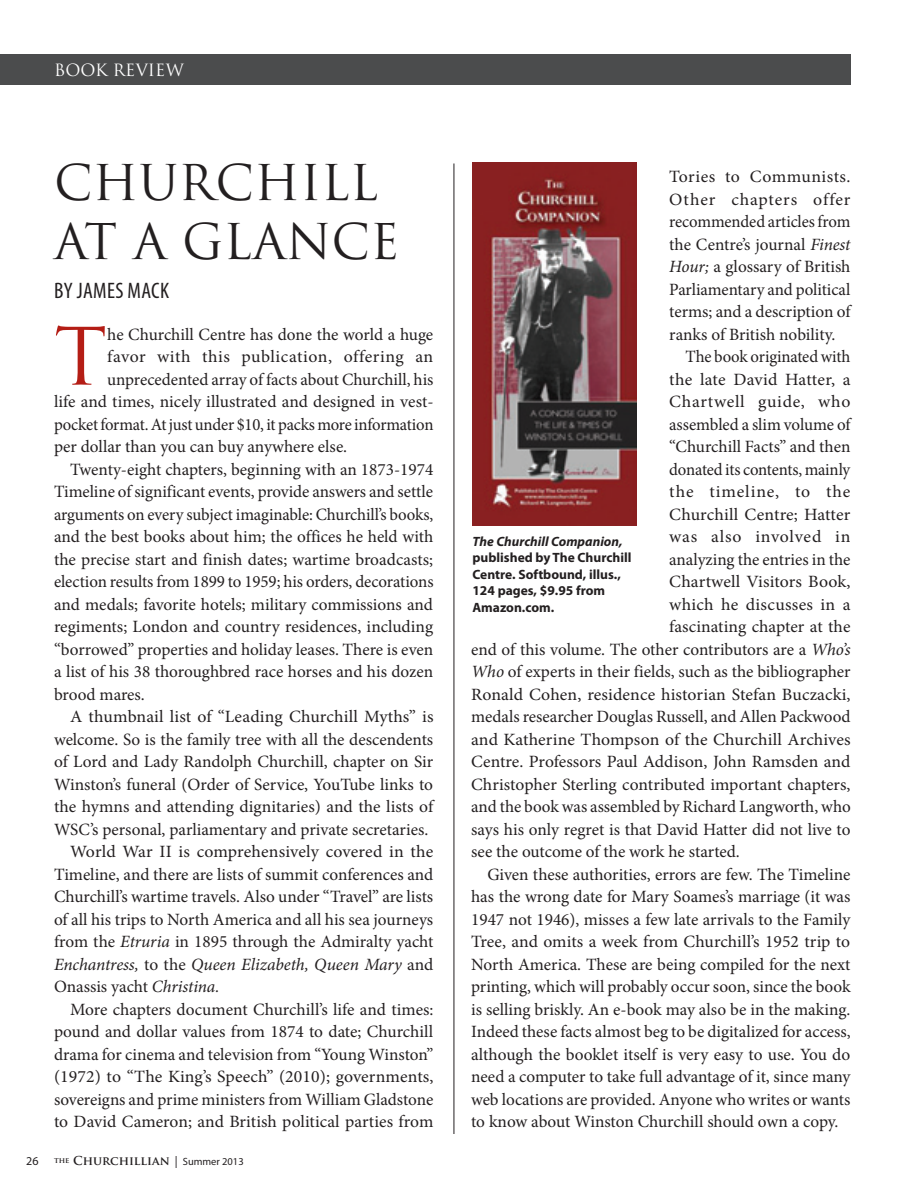
<style>
.page{position:relative;width:918px;height:1188px;background:#fff}
.page>*{position:absolute;margin:0;border:0;box-sizing:border-box;transform-origin:0 0}
.t1{font:76.95px "Trajan";color:#b41d15}
.t2{font:48px/58.5px "Trajan";color:#231f20}
.t3{font:condensed 22.5px "Myriad Pro";letter-spacing:.015em;color:#231f20}
.t4{font:17.25px "Minion Pro";color:#231f20}
.t5{font:italic 17.25px "Minion Pro";letter-spacing:-.005em;color:#231f20}
.t6{font:17.25px "Minion Pro";letter-spacing:.05em;color:#231f20}
.t7{font:17.25px "Minion Pro";letter-spacing:.04em;color:#231f20}
.t8{font:17.25px "Minion Pro";letter-spacing:.03em;color:#231f20}
.t9{font:17.25px "Minion Pro";letter-spacing:.025em;color:#231f20}
.t10{font:16.5px "Trajan Pro";color:#fff}
.t11{font:700 13.5px/16.5px "Myriad Pro";color:#231f20}
.t12{font:italic 700 13.5px "Myriad Pro";color:#231f20}
.t13{font:700 12px "Trajan Pro";color:#231f20}
.t14{font:12px "Myriad Pro";color:#231f20}
.s1{font-style:italic}
.s2{font-style:normal}
.s3{font-family:"Myriad Pro";font-weight:400}
.s4{font-family:"Myriad Pro";font-weight:400;font-size:10.5px}
</style>
<div class="page">
<hr style="left:454px;top:164px;width:1px;height:970px;background:#231f20">
<img style="left:473px;top:163px;width:163px;height:363px">
<div style="left:0;top:54px;width:850px;height:31px;background:#4b4c4d"></div>
<p class="t10" style="left:54px;top:59px;width:131px">BOOK REVIEW</p>
<h2 class="t2" style="left:54px;top:154px;width:347px">CHURCHILL<br>AT A GLANCE</h2>
<h3 class="t3" style="left:54px;top:277px;width:116px">BY JAMES MACK</h3>
<h1 class="t1" style="left:54px;top:310px;width:55px">T</h1>
<p class="t4" style="left:107px;top:322px;width:328px">he Churchill Centre has done the world a huge</p>
<p class="t8" style="left:107px;top:345px;width:328px">favor with this publication, offering an</p>
<p class="t4" style="left:107px;top:367px;width:328px">unprecedented array of facts about Churchill, his</p>
<p class="t4" style="left:54px;top:390px;width:381px">life and times, nicely illustrated and designed in vest-</p>
<p class="t4" style="left:54px;top:412px;width:381px">pocket format. At just under $10, it packs more information</p>
<p class="t4" style="left:54px;top:435px;width:295px">per dollar than you can buy anywhere else.</p>
<p class="t4" style="left:70px;top:457px;width:365px">Twenty-eight chapters, beginning with an 1873-1974</p>
<p class="t4" style="left:54px;top:480px;width:380px">Timeline of significant events, provide answers and settle</p>
<p class="t4" style="left:54px;top:502px;width:381px">arguments on every subject imaginable: Churchill’s books,</p>
<p class="t4" style="left:54px;top:525px;width:381px">and the best books about him; the offices he held with</p>
<p class="t4" style="left:54px;top:547px;width:381px">the precise start and finish dates; wartime broadcasts;</p>
<p class="t4" style="left:54px;top:570px;width:381px">election results from 1899 to 1959; his orders, decorations</p>
<p class="t4" style="left:54px;top:592px;width:380px">and medals; favorite hotels; military commissions and</p>
<p class="t4" style="left:54px;top:615px;width:381px">regiments; London and country residences, including</p>
<p class="t4" style="left:54px;top:637px;width:381px">“borrowed” properties and holiday leases. There is even</p>
<p class="t4" style="left:54px;top:660px;width:381px">a list of his 38 thoroughbred race horses and his dozen</p>
<p class="t4" style="left:54px;top:682px;width:92px">brood mares.</p>
<p class="t4" style="left:70px;top:705px;width:365px">A thumbnail list of “Leading Churchill Myths” is</p>
<p class="t4" style="left:54px;top:727px;width:381px">welcome. So is the family tree with all the descendents</p>
<p class="t4" style="left:54px;top:750px;width:381px">of Lord and Lady Randolph Churchill, chapter on Sir</p>
<p class="t4" style="left:54px;top:772px;width:381px">Winston’s funeral (Order of Service, YouTube links to</p>
<p class="t4" style="left:54px;top:795px;width:381px">the hymns and attending dignitaries) and the lists of</p>
<p class="t4" style="left:54px;top:817px;width:376px">WSC’s personal, parliamentary and private secretaries.</p>
<p class="t4" style="left:70px;top:840px;width:365px">World War II is comprehensively covered in the</p>
<p class="t4" style="left:54px;top:862px;width:381px">Timeline, and there are lists of summit conferences and</p>
<p class="t4" style="left:54px;top:885px;width:381px">Churchill’s wartime travels. Also under “Travel” are lists</p>
<p class="t4" style="left:54px;top:907px;width:381px">of all his trips to North America and all his sea journeys</p>
<p class="t4" style="left:54px;top:930px;width:381px">from the <span class="s1">Etruria</span> in 1895 through the Admiralty yacht</p>
<p class="t5" style="left:54px;top:952px;width:381px">Enchantress, <span class="s2">to the</span> Queen Elizabeth, Queen Mary <span class="s2">and</span></p>
<p class="t4" style="left:54px;top:975px;width:167px">Onassis yacht <span class="s1">Christina.</span></p>
<p class="t4" style="left:70px;top:997px;width:365px">More chapters document Churchill’s life and times:</p>
<p class="t4" style="left:54px;top:1020px;width:381px">pound and dollar values from 1874 to date; Churchill</p>
<p class="t4" style="left:54px;top:1042px;width:381px">drama for cinema and television from “Young Winston”</p>
<p class="t4" style="left:54px;top:1065px;width:381px">(1972) to “The King’s Speech” (2010); governments,</p>
<p class="t4" style="left:54px;top:1087px;width:381px">sovereigns and prime ministers from William Gladstone</p>
<p class="t4" style="left:54px;top:1110px;width:381px">to David Cameron; and British political parties from</p>
<p class="t14" style="left:26px;top:1154px;width:14px">26</p>
<p class="t13" style="left:54px;top:1153px;width:191px"><sup>THE</sup> CHURCHILLIAN <span class="s3">|</span> <span class="s4">Summer 2013</span></p>
<p class="t9" style="left:669px;top:165px;width:183px">Tories to Communists.</p>
<p class="t6" style="left:669px;top:187px;width:183px">Other chapters offer</p>
<p class="t4" style="left:669px;top:210px;width:183px">recommended articles from</p>
<p class="t4" style="left:669px;top:232px;width:183px">the Centre’s journal <span class="s1">Finest</span></p>
<p class="t4" style="left:669px;top:255px;width:183px"><span class="s1">Hour;</span> a glossary of British</p>
<p class="t4" style="left:669px;top:277px;width:183px">Parliamentary and political</p>
<p class="t4" style="left:669px;top:300px;width:183px">terms; and a description of</p>
<p class="t4" style="left:669px;top:322px;width:168px">ranks of British nobility.</p>
<p class="t4" style="left:686px;top:345px;width:166px">The book originated with</p>
<p class="t4" style="left:669px;top:367px;width:183px">the late David Hatter, a</p>
<p class="t7" style="left:669px;top:390px;width:183px">Chartwell guide, who</p>
<p class="t4" style="left:669px;top:412px;width:183px">assembled a slim volume of</p>
<p class="t4" style="left:669px;top:435px;width:183px">“Churchill Facts” and then</p>
<p class="t4" style="left:669px;top:457px;width:183px">donated its contents, mainly</p>
<p class="t6" style="left:669px;top:480px;width:183px">the timeline, to the</p>
<p class="t4" style="left:669px;top:502px;width:183px">Churchill Centre; Hatter</p>
<p class="t7" style="left:669px;top:525px;width:183px">was also involved in</p>
<p class="t4" style="left:669px;top:547px;width:183px">analyzing the entries in the</p>
<p class="t4" style="left:669px;top:570px;width:183px">Chartwell Visitors Book,</p>
<p class="t4" style="left:669px;top:592px;width:183px">which he discusses in a</p>
<p class="t4" style="left:669px;top:615px;width:183px">fascinating chapter at the</p>
<p class="t4" style="left:471px;top:637px;width:381px">end of this volume. The other contributors are a <span class="s1">Who’s</span></p>
<p class="t4" style="left:471px;top:660px;width:381px"><span class="s1">Who</span> of experts in their fields, such as the bibliographer</p>
<p class="t4" style="left:471px;top:682px;width:381px">Ronald Cohen, residence historian Stefan Buczacki,</p>
<p class="t4" style="left:471px;top:705px;width:381px">medals researcher Douglas Russell, and Allen Packwood</p>
<p class="t4" style="left:471px;top:727px;width:381px">and Katherine Thompson of the Churchill Archives</p>
<p class="t4" style="left:471px;top:750px;width:381px">Centre. Professors Paul Addison, John Ramsden and</p>
<p class="t4" style="left:471px;top:772px;width:381px">Christopher Sterling contributed important chapters,</p>
<p class="t4" style="left:471px;top:795px;width:381px">and the book was assembled by Richard Langworth, who</p>
<p class="t4" style="left:471px;top:817px;width:381px">says his only regret is that David Hatter did not live to</p>
<p class="t4" style="left:471px;top:840px;width:270px">see the outcome of the work he started.</p>
<p class="t4" style="left:487px;top:862px;width:365px">Given these authorities, errors are few. The Timeline</p>
<p class="t4" style="left:471px;top:885px;width:381px">has the wrong date for Mary Soames’s marriage (it was</p>
<p class="t4" style="left:471px;top:907px;width:381px">1947 not 1946), misses a few late arrivals to the Family</p>
<p class="t4" style="left:471px;top:930px;width:381px">Tree, and omits a week from Churchill’s 1952 trip to</p>
<p class="t4" style="left:471px;top:952px;width:381px">North America. These are being compiled for the next</p>
<p class="t4" style="left:471px;top:975px;width:381px">printing, which will probably occur soon, since the book</p>
<p class="t4" style="left:471px;top:997px;width:381px">is selling briskly. An e-book may also be in the making.</p>
<p class="t4" style="left:471px;top:1020px;width:381px">Indeed these facts almost beg to be digitalized for access,</p>
<p class="t4" style="left:471px;top:1042px;width:381px">although the booklet itself is very easy to use. You do</p>
<p class="t4" style="left:471px;top:1065px;width:381px">need a computer to take full advantage of it, since many</p>
<p class="t4" style="left:471px;top:1087px;width:381px">web locations are provided. Anyone who writes or wants</p>
<p class="t4" style="left:471px;top:1110px;width:369px">to know about Winston Churchill should own a copy.</p>
<p class="t12" style="left:472px;top:532px;width:152px">The Churchill Companion,</p>
<p class="t11" style="left:472px;top:549px;width:160px">published by the churchill centre. softbound, illus.,<br>124 pages, $9.95 from<br>Amazon.com.</p>
</div>
